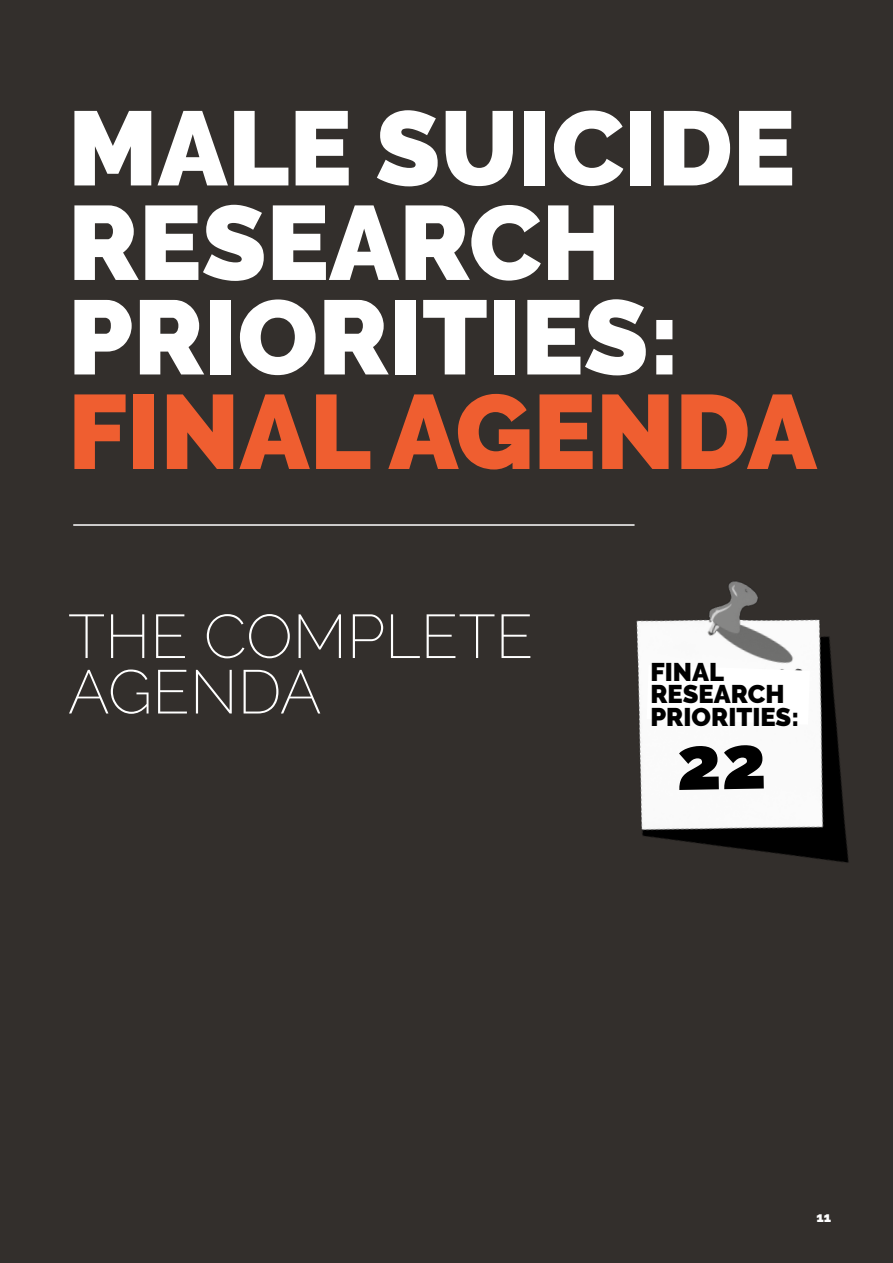
<style>
.page{position:relative;width:893px;height:1263px;background:#332f2c}
.page>*{position:absolute;margin:0;border:0;box-sizing:border-box;transform-origin:0 0}
.t1{font:900 105px/94.5px "Raleway";color:#fff}
.t2{font:900 105px "Raleway";color:#ef5e30}
.t3{font:200 61.5px/55.5px "Raleway";color:#fff}
.t4{font:900 25.5px/22.5px "Raleway";color:#000}
.t5{font:900 13.5px "Raleway";color:#fff}
</style>
<div class="page">
<hr style="left:73px;top:524px;width:562px;height:2px;background:#fff">
<img style="left:636px;top:581px;width:213px;height:282px">
<div style="left:647px;top:665px;width:163px;height:60px;background:#fff"></div>
<div style="left:679px;top:745px;width:85px;height:45px;background:#fafafa"></div>
<p class="t1" style="left:68px;top:102px;width:729px">MALE SUICIDE<br>RESEARCH<br>PRIORITIES:</p>
<p class="t2" style="left:68px;top:371px;width:751px">FINAL AGENDA</p>
<p class="t3" style="left:68px;top:608px;width:467px">THE COMPLETE<br>AGENDA</p>
<p class="t4" style="left:650px;top:661px;width:150px">FINAL<br>RESEARCH<br>PRIORITIES:</p>
<p class="t5" style="left:816px;top:1209px;width:16px">11</p>
</div>
